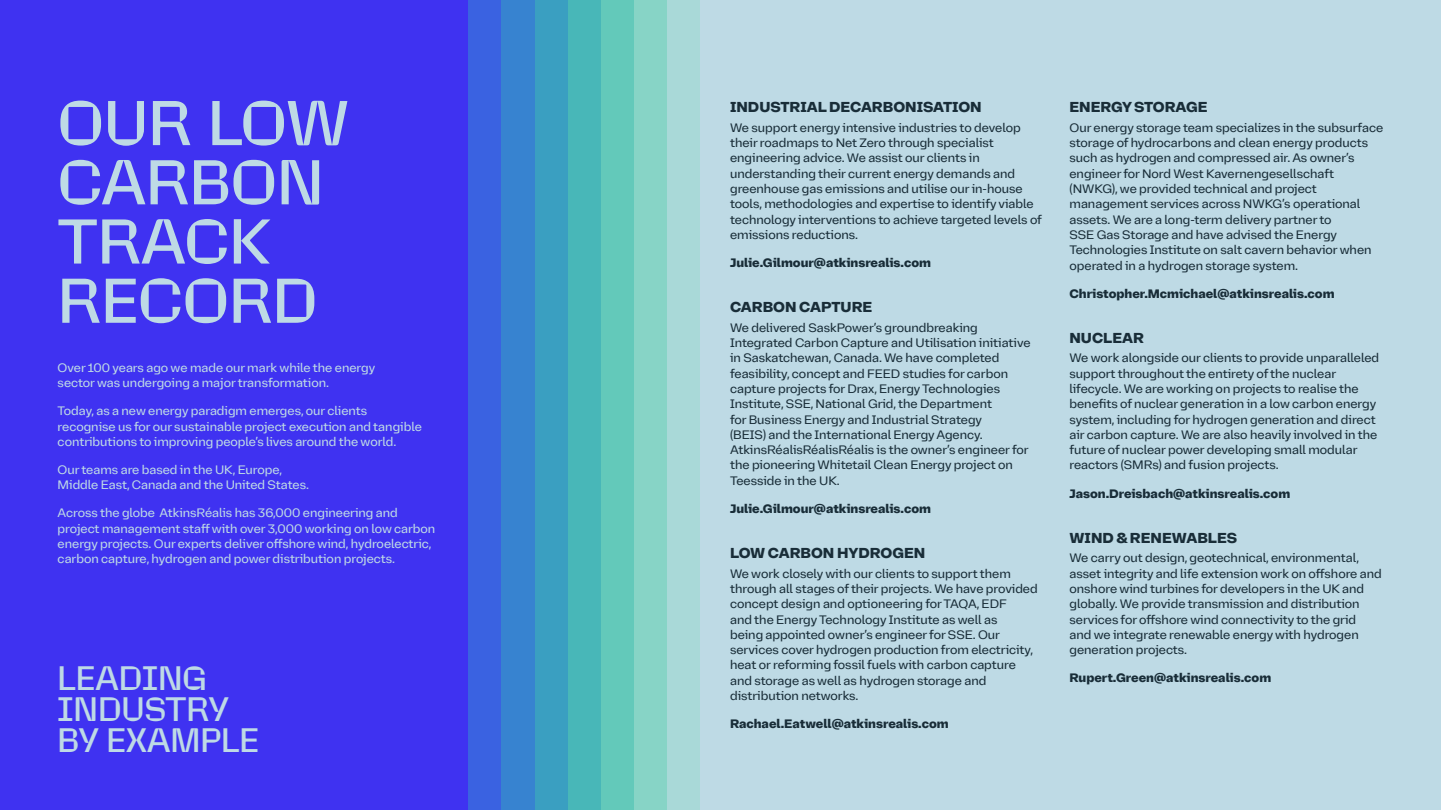
<style>
.page{position:relative;width:1441px;height:810px;background:#fff}
.page>*{position:absolute;margin:0;border:0;box-sizing:border-box;transform-origin:0 0}
.H2_-_heading_2{font:500 63px/59.2px "Gamechanger";color:#bedae5}
.H1_-_Document_Title_-_small{font:500 33px "Gamechanger";color:#bedae5}
.H3_-_heading_5{font:700 15px "Bienvenue";color:#192d38}
.Body_text{font:12.75px/15.3px "Bienvenue";color:#192d38}
.Body_text-2{font:12.75px/15.3px "Bienvenue";color:#bedae5}
.Body_text-3{font:700 12.75px "Bienvenue";color:#192d38}
</style>
<div class="page">
<div style="left:720px;top:0;width:720px;height:810px;background:#bedae5"></div>
<div style="left:0;top:0;width:720px;height:810px;background:linear-gradient(to bottom,#bedae5,#bedae5)"></div>
<svg style="left:666px;top:0;width:33px;height:810px;fill:#a9d9d8"></svg>
<div style="left:0;top:0;width:666px;height:810px;background:linear-gradient(to bottom,#87d4c6,#87d4c6)"></div>
<svg style="left:600px;top:0;width:33px;height:810px;fill:#63c9ba"></svg>
<div style="left:0;top:0;width:600px;height:810px;background:linear-gradient(to bottom,#48b7b8,#48b7b8)"></div>
<svg style="left:534px;top:0;width:33px;height:810px;fill:#3a9fc1"></svg>
<div style="left:0;top:0;width:534px;height:810px;background:#3783d0"></div>
<div style="left:0;top:0;width:501px;height:810px;background:#3b5ee4"></div>
<div style="left:0;top:0;width:468px;height:810px;background:#3f32f1"></div>
<h2 class="H2_-_heading_2" style="left:58px;top:89px;width:293px">OUR LOW<br>CARBON<br>TRACK<br>RECORD</h2>
<p class="Body_text-2" style="left:58px;top:359px;width:319px">Over 100 years ago we made our mark while the energy sector was undergoing a major transformation.</p>
<p class="Body_text-2" style="left:58px;top:403px;width:365px">Today, as a new energy paradigm emerges, our clients recognise us for our sustainable project execution and tangible contributions to improving people’s lives around the world.</p>
<p class="Body_text-2" style="left:58px;top:461px;width:253px">Our teams are based in the UK, Europe,<br>Middle East, Canada and the United States.</p>
<p class="Body_text-2" style="left:58px;top:505px;width:379px">Across the globe AtkinsRéalis has 36,000 engineering and project management staff with over 3,000 working on low carbon energy projects. Our experts deliver offshore wind, hydroelectric, carbon capture, hydrogen and power distribution projects.</p>
<h3 class="H3_-_heading_5" style="left:730px;top:97px;width:253px">INDUSTRIAL DECARBONISATION</h3>
<p class="Body_text" style="left:730px;top:119px;width:313px">We support energy intensive industries to develop their roadmaps to Net Zero through specialist engineering advice. We assist our clients in understanding their current energy demands and greenhouse gas emissions and utilise our in-house tools, methodologies and expertise to identify viable technology interventions to achieve targeted levels of emissions reductions.</p>
<p class="Body_text-3" style="left:730px;top:254px;width:202px">Julie.Gilmour@atkinsrealis.com</p>
<h3 class="H3_-_heading_5" style="left:730px;top:296px;width:144px">CARBON CAPTURE</h3>
<p class="Body_text" style="left:730px;top:319px;width:302px">We delivered SaskPower’s groundbreaking Integrated Carbon Capture and Utilisation initiative in Saskatchewan, Canada. We have completed feasibility, concept and FEED studies for carbon capture projects for Drax, Energy Technologies Institute, SSE, National Grid, the Department<br>for Business Energy and Industrial Strategy<br>(BEIS) and the International Energy Agency.<br>AtkinsRéalisRéalisRéalis is the owner’s engineer for the pioneering Whitetail Clean Energy project on Teesside in the UK.</p>
<p class="Body_text-3" style="left:730px;top:499px;width:202px">Julie.Gilmour@atkinsrealis.com</p>
<h3 class="H3_-_heading_5" style="left:730px;top:542px;width:197px">LOW CARBON HYDROGEN</h3>
<p class="Body_text" style="left:730px;top:565px;width:309px">We work closely with our clients to support them through all stages of their projects. We have provided concept design and optioneering for TAQA, EDF<br>and the Energy Technology Institute as well as<br>being appointed owner’s engineer for SSE. Our services cover hydrogen production from electricity, heat or reforming fossil fuels with carbon capture and storage as well as hydrogen storage and distribution networks.</p>
<p class="Body_text-3" style="left:730px;top:715px;width:220px">Rachael.Eatwell@atkinsrealis.com</p>
<h3 class="H3_-_heading_5" style="left:1069px;top:97px;width:139px">ENERGY STORAGE</h3>
<p class="Body_text" style="left:1069px;top:119px;width:315px">Our energy storage team specializes in the subsurface storage of hydrocarbons and clean energy products such as hydrogen and compressed air. As owner’s engineer for Nord West Kavernengesellschaft (NWKG), we provided technical and project management services across NWKG’s operational assets. We are a long-term delivery partner to<br>SSE Gas Storage and have advised the Energy Technologies Institute on salt cavern behavior when operated in a hydrogen storage system.</p>
<p class="Body_text-3" style="left:1069px;top:284px;width:266px">Christopher.Mcmichael@atkinsrealis.com</p>
<h3 class="H3_-_heading_5" style="left:1069px;top:327px;width:76px">NUCLEAR</h3>
<p class="Body_text" style="left:1069px;top:350px;width:311px">We work alongside our clients to provide unparalleled support throughout the entirety of the nuclear lifecycle. We are working on projects to realise the benefits of nuclear generation in a low carbon energy system, including for hydrogen generation and direct air carbon capture. We are also heavily involved in the future of nuclear power developing small modular reactors (SMRs) and fusion projects.</p>
<p class="Body_text-3" style="left:1069px;top:484px;width:222px">Jason.Dreisbach@atkinsrealis.com</p>
<h3 class="H3_-_heading_5" style="left:1069px;top:527px;width:169px">WIND &amp; RENEWABLES</h3>
<p class="Body_text" style="left:1069px;top:550px;width:314px">We carry out design, geotechnical, environmental, asset integrity and life extension work on offshore and onshore wind turbines for developers in the UK and globally. We provide transmission and distribution services for offshore wind connectivity to the grid<br>and we integrate renewable energy with hydrogen generation projects.</p>
<h1 class="H1_-_Document_Title_-_small" style="left:58px;top:653px;width:151px">LEADING</h1>
<p class="Body_text-3" style="left:1069px;top:669px;width:203px">Rupert.Green@atkinsrealis.com</p>
<h1 class="H1_-_Document_Title_-_small" style="left:58px;top:684px;width:173px">INDUSTRY</h1>
<h1 class="H1_-_Document_Title_-_small" style="left:58px;top:715px;width:203px">BY EXAMPLE</h1>
</div>
